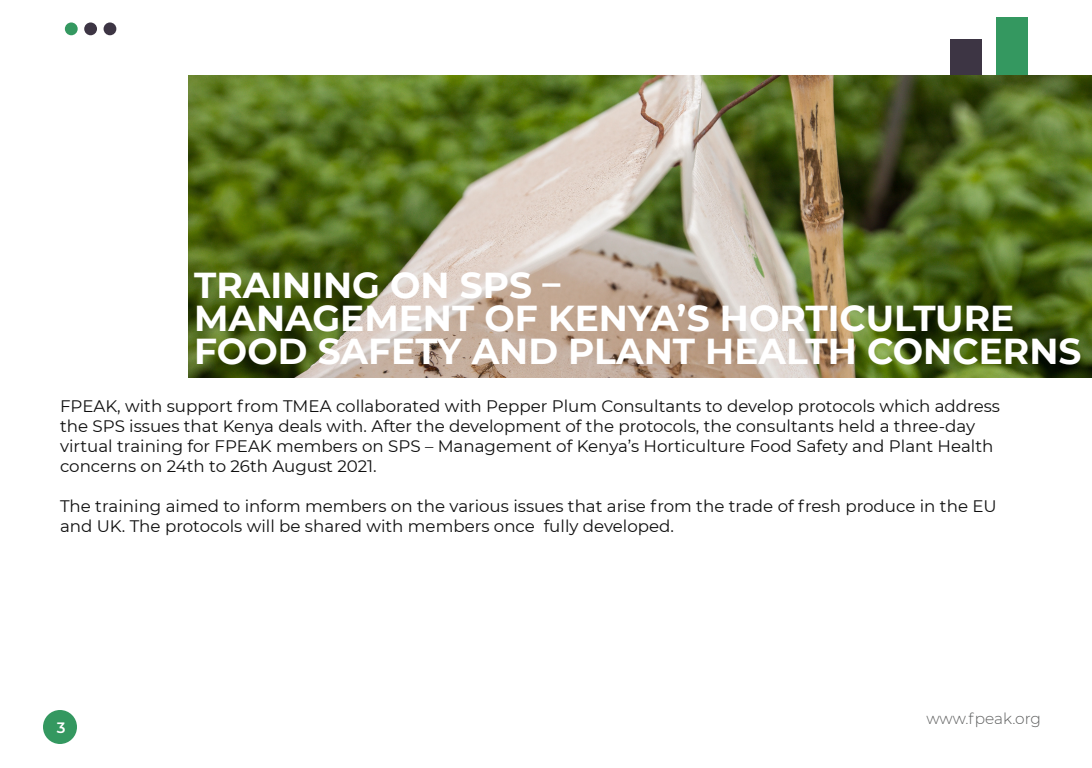
<style>
.page{position:relative;width:1092px;height:768px;background:#fff}
.page>*{position:absolute;margin:0;border:0;box-sizing:border-box;transform-origin:0 0}
.t1{font:700 36px/33px "Montserrat";color:#fff}
.t2{font:16.7px/20px "Montserrat";color:#0f0f0f}
.t3{font:300 15.4px "Montserrat";color:#5d5e5e}
.t4{font:600 15px "Montserrat";color:#fff}
</style>
<div class="page">
<div style="left:997px;top:17px;width:31px;height:112px;background:#349860"></div>
<div style="left:951px;top:39px;width:31px;height:90px;background:#3d3544"></div>
<img style="left:188px;top:75px;width:904px;height:303px">
<div style="left:65px;top:22px;width:13px;height:13px;background:#349860;border-radius:50%"></div>
<div style="left:84px;top:22px;width:13px;height:13px;background:#3d3544;border-radius:50%"></div>
<div style="left:104px;top:22px;width:12px;height:13px;background:#3d3544;border-radius:50%"></div>
<div style="left:43px;top:710px;width:34px;height:34px;background:#349860;border-radius:50%"></div>
<h1 class="t1" style="left:194px;top:267px;width:889px">TRAINING ON SPS –<br>MANAGEMENT OF KENYA’S HORTICULTURE<br>FOOD SAFETY AND PLANT HEALTH CONCERNS</h1>
<p class="t2" style="left:60px;top:396px;width:942px">FPEAK, with support from TMEA collaborated with Pepper Plum Consultants to develop protocols which address the SPS issues that Kenya deals with. After the development of the protocols, the consultants held a three-day virtual training for FPEAK members on SPS – Management of Kenya’s Horticulture Food Safety and Plant Health concerns on 24th to 26th August 2021.</p>
<p class="t2" style="left:60px;top:496px;width:938px">The training aimed to inform members on the various issues that arise from the trade of fresh produce in the EU and UK. The protocols will be shared with members once fully developed.</p>
<p class="t4" style="left:57px;top:717px;width:10px">3</p>
<p class="t3" style="left:926px;top:708px;width:116px">www.fpeak.org</p>
</div>
